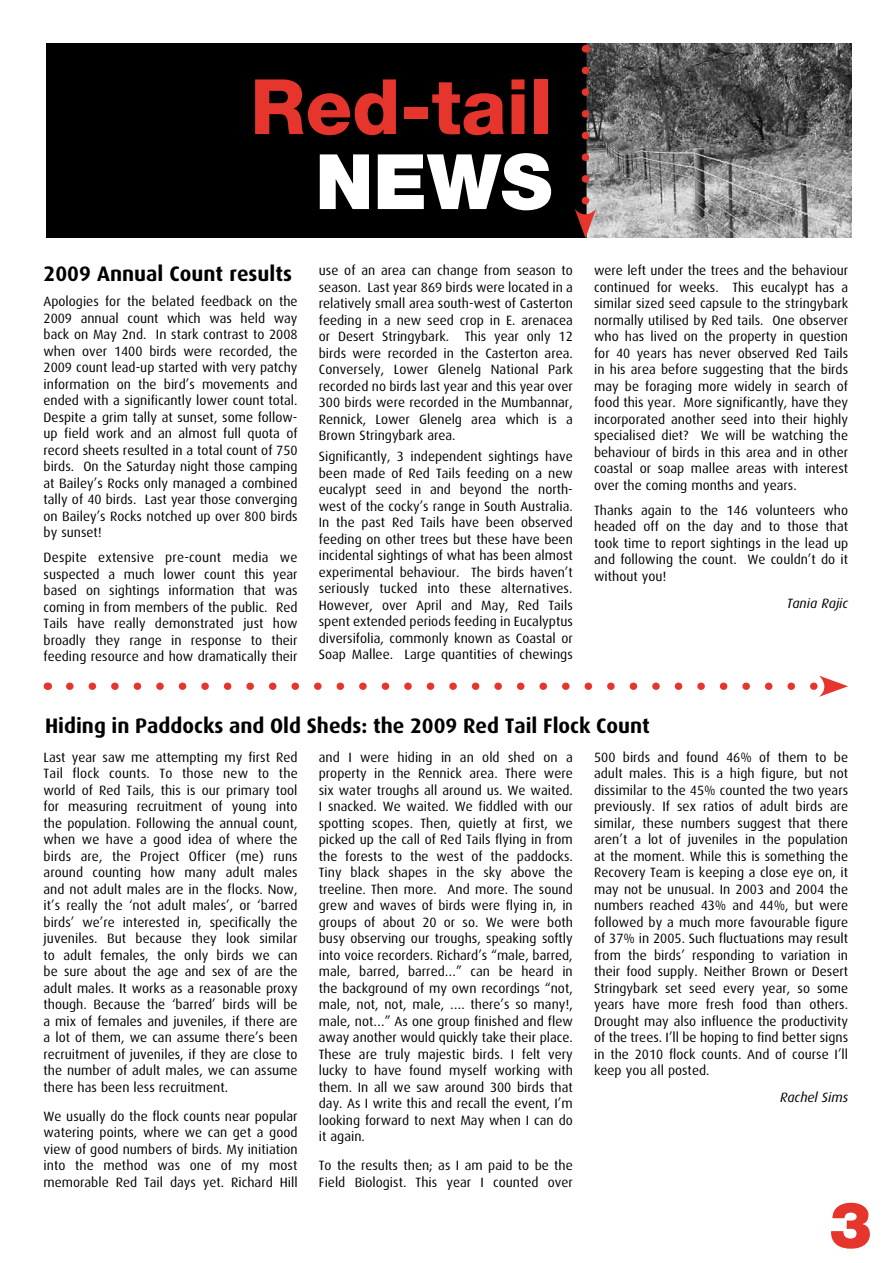
<style>
.page{position:relative;width:893px;height:1263px;background:#fff}
.page>*{position:absolute;margin:0;border:0;box-sizing:border-box;transform-origin:0 0}
.t1{font:800 76.5px "Helvetica Neue";color:#e5352c}
.t2{font:900 76.5px "Helvetica Neue";color:#fff}
.t3{font:900 64.5px "Helvetica Neue";color:#e5352c}
.t4{font:700 21px "Dax";color:#000}
.t5{font:13.5px/16.5px "Dax";color:#000;text-align:justify}
.t6{font:italic 13.5px "Dax";color:#000}
</style>
<div class="page">
<img style="left:46px;top:44px;width:805px;height:193px">
<svg style="left:575px;top:70px;width:21px;height:168px"></svg>
<svg style="left:70px;top:676px;width:778px;height:21px"></svg>
<h1 class="t1" style="left:250px;top:61px;width:303px">Red-tail</h1>
<h1 class="t2" style="left:315px;top:136px;width:238px">NEWS</h1>
<h3 class="t4" style="left:44px;top:262px;width:250px">2009 Annual Count results</h3>
<p class="t5" style="left:44px;top:293px;width:256px">Apologies for the belated feedback on the 2009 annual count which was held way back on May 2nd. In stark contrast to 2008 when over 1400 birds were recorded, the 2009 count lead-up started with very patchy information on the bird’s movements and ended with a significantly lower count total.<br>Despite a grim tally at sunset, some follow&shy;up field work and an almost full quota of record sheets resulted in a total count of 750 birds. On the Saturday night those camping at Bailey’s Rocks only managed a combined tally of 40 birds. Last year those converging on Bailey’s Rocks notched up over 800 birds by sunset!</p>
<p class="t5" style="left:44px;top:549px;width:256px">Despite extensive pre-count media we suspected a much lower count this year based on sightings information that was coming in from members of the public. Red Tails have really demonstrated just how broadly they range in response to their feeding resource and how dramatically their</p>
<p class="t5" style="left:319px;top:263px;width:256px">use of an area can change from season to season. Last year 869 birds were located in a relatively small area south-west of Casterton feeding in a new seed crop in E. arenacea or Desert Stringybark. This year only 12 birds were recorded in the Casterton area.<br>Conversely, Lower Glenelg National Park recorded no birds last year and this year over 300 birds were recorded in the Mumbannar, Rennick, Lower Glenelg area which is a Brown Stringybark area.</p>
<p class="t5" style="left:319px;top:448px;width:256px">Significantly, 3 independent sightings have been made of Red Tails feeding on a new eucalypt seed in and beyond the north&shy;west of the cocky’s range in South Australia.<br>In the past Red Tails have been observed feeding on other trees but these have been incidental sightings of what has been almost experimental behaviour. The birds haven’t seriously tucked into these alternatives.<br>However, over April and May, Red Tails spent extended periods feeding in Eucalyptus diversifolia, commonly known as Coastal or Soap Mallee. Large quantities of chewings</p>
<p class="t5" style="left:594px;top:263px;width:256px">were left under the trees and the behaviour continued for weeks. This eucalypt has a similar sized seed capsule to the stringybark normally utilised by Red tails. One observer who has lived on the property in question for 40 years has never observed Red Tails in his area before suggesting that the birds may be foraging more widely in search of food this year. More significantly, have they incorporated another seed into their highly specialised diet? We will be watching the behaviour of birds in this area and in other coastal or soap mallee areas with interest over the coming months and years.</p>
<p class="t5" style="left:594px;top:502px;width:256px">Thanks again to the 146 volunteers who headed off on the day and to those that took time to report sightings in the lead up and following the count. We couldn’t do it without you!</p>
<p class="t6" style="left:787px;top:596px;width:63px">Tania Rajic</p>
<h3 class="t4" style="left:45px;top:714px;width:606px">Hiding in Paddocks and Old Sheds: the 2009 Red Tail Flock Count</h3>
<p class="t5" style="left:44px;top:749px;width:256px">Last year saw me attempting my first Red Tail flock counts. To those new to the world of Red Tails, this is our primary tool for measuring recruitment of young into the population. Following the annual count, when we have a good idea of where the birds are, the Project Officer (me) runs around counting how many adult males and not adult males are in the flocks. Now, it’s really the ‘not adult males’, or ‘barred birds’ we’re interested in, specifically the juveniles. But because they look similar to adult females, the only birds we can be sure about the age and sex of are the adult males. It works as a reasonable proxy though. Because the ‘barred’ birds will be a mix of females and juveniles, if there are a lot of them, we can assume there’s been recruitment of juveniles, if they are close to the number of adult males, we can assume there has been less recruitment.</p>
<p class="t5" style="left:44px;top:1108px;width:256px">We usually do the flock counts near popular watering points, where we can get a good view of good numbers of birds. My initiation into the method was one of my most memorable Red Tail days yet. Richard Hill</p>
<p class="t5" style="left:319px;top:749px;width:256px">and I were hiding in an old shed on a property in the Rennick area. There were six water troughs all around us. We waited.<br>I snacked. We waited. We fiddled with our spotting scopes. Then, quietly at first, we picked up the call of Red Tails flying in from the forests to the west of the paddocks.<br>Tiny black shapes in the sky above the treeline. Then more. And more. The sound grew and waves of birds were flying in, in groups of about 20 or so. We were both busy observing our troughs, speaking softly into voice recorders. Richard’s “male, barred, male, barred, barred…” can be heard in the background of my own recordings “not, male, not, not, male, …. there’s so many!, male, not…” As one group finished and flew away another would quickly take their place.<br>These are truly majestic birds. I felt very lucky to have found myself working with them. In all we saw around 300 birds that day. As I write this and recall the event, I’m looking forward to next May when I can do it again.</p>
<p class="t5" style="left:319px;top:1157px;width:256px">To the results then; as I am paid to be the<br>Field Biologist. This year I counted over</p>
<p class="t5" style="left:594px;top:749px;width:256px">500 birds and found 46% of them to be adult males. This is a high figure, but not dissimilar to the 45% counted the two years previously. If sex ratios of adult birds are similar, these numbers suggest that there aren’t a lot of juveniles in the population at the moment. While this is something the Recovery Team is keeping a close eye on, it may not be unusual. In 2003 and 2004 the numbers reached 43% and 44%, but were followed by a much more favourable figure of 37% in 2005. Such fluctuations may result from the birds’ responding to variation in their food supply. Neither Brown or Desert Stringybark set seed every year, so some years have more fresh food than others.<br>Drought may also influence the productivity of the trees. I’ll be hoping to find better signs in the 2010 flock counts. And of course I’ll keep you all posted.</p>
<p class="t6" style="left:780px;top:1090px;width:70px">Rachel Sims</p>
<h2 class="t3" style="left:829px;top:1187px;width:45px">3</h2>
</div>
